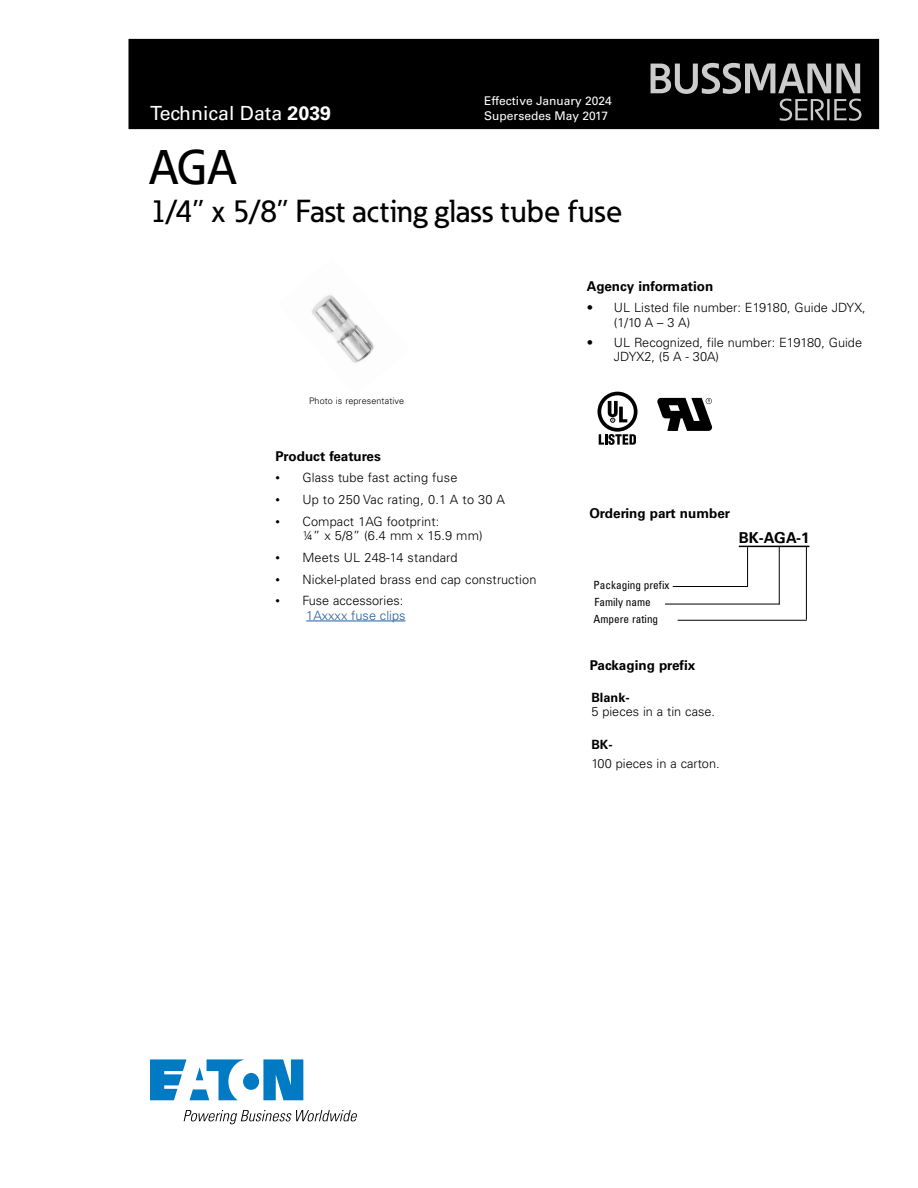
<style>
.page{position:relative;width:918px;height:1188px;background:#fff}
.page>*{position:absolute;margin:0;border:0;box-sizing:border-box;transform-origin:0 0}
.t1{font:500 48px "Eaton";color:#000}
.t2{font:500 31.5px "Eaton";letter-spacing:.005em;color:#000}
.t3{font:19.5px "Univers LT Std";color:#fff}
.t4{font:700 15px "Univers LT Std";color:#000}
.t5{font:700 13.5px "Univers LT Std";color:#000}
.t6{font:300 12.75px/14.2px "Univers LT Std";color:#000}
.t7{font:700 12.75px "Univers LT Std";color:#000}
.t8{font:12px/15px "Univers LT Std";color:#fff}
.t9{font:condensed 11.25px/17.1px "Univers LT Std";color:#000}
.t10{font:300 9px "Univers LT Std";letter-spacing:.01em;color:#000}
.s1{font-weight:700}
.s2{font-size:9px}
.s3{color:#215e9e}
</style>
<div class="page">
<div style="left:129px;top:39px;width:750px;height:90px;background:#000"></div>
<svg style="left:651px;top:63px;width:210px;height:58px"></svg>
<svg style="left:150px;top:1059px;width:153px;height:41px"></svg>
<svg style="left:184px;top:1110px;width:173px;height:14px"></svg>
<hr style="left:306px;top:621px;width:99px;height:1px;background:#215e9e">
<hr style="left:739px;top:546px;width:70px;height:1px;background:#000">
<hr style="left:747px;top:547px;width:1px;height:39px;background:#000">
<hr style="left:673px;top:586px;width:75px;height:1px;background:#000">
<hr style="left:806px;top:546px;width:1px;height:74px;background:#000">
<hr style="left:678px;top:620px;width:129px;height:1px;background:#000">
<hr style="left:779px;top:546px;width:1px;height:58px;background:#000">
<hr style="left:665px;top:604px;width:115px;height:1px;background:#000">
<img style="left:311px;top:295px;width:63px;height:68px">
<svg style="left:598px;top:392px;width:40px;height:53px"></svg>
<svg style="left:657px;top:398px;width:55px;height:33px"></svg>
<h3 class="t3" style="left:150px;top:102px;width:183px">Technical Data <span class="s1">2039</span></h3>
<p class="t8" style="left:484px;top:93px;width:129px">Effective January 2024<br>Supersedes May 2017</p>
<h1 class="t1" style="left:150px;top:138px;width:87px">AGA</h1>
<h2 class="t2" style="left:150px;top:191px;width:474px">1/4” x 5/8” Fast acting glass tube fuse</h2>
<p class="t10" style="left:309px;top:396px;width:97px">Photo is representative</p>
<p class="t5" style="left:275px;top:448px;width:107px">Product features</p>
<p class="t6" style="left:275px;top:471px;width:184px"><span class="s2">•</span> Glass tube fast acting fuse</p>
<p class="t6" style="left:275px;top:493px;width:231px"><span class="s2">•</span> Up to 250 Vac rating, 0.1 A to 30 A</p>
<p class="t6" style="left:302px;top:514px;width:182px;text-indent:-27px"><span class="s2">•</span> Compact 1AG footprint:<br>¼” x 5/8” (6.4 mm x 15.9 mm)</p>
<p class="t6" style="left:275px;top:550px;width:184px"><span class="s2">•</span> Meets UL 248-14 standard</p>
<p class="t6" style="left:275px;top:572px;width:263px"><span class="s2">•</span> Nickel-plated brass end cap construction</p>
<p class="t6" style="left:275px;top:594px;width:132px;text-align:right"><span class="s2">•</span> Fuse accessories:<br><span class="s3">1Axxxx fuse clips</span></p>
<p class="t5" style="left:587px;top:278px;width:128px">Agency information</p>
<p class="t6" style="left:614px;top:301px;width:253px;text-indent:-27px">• UL Listed file number: E19180, Guide JDYX, (1/10 A – 3 A)</p>
<p class="t6" style="left:614px;top:335px;width:250px;text-indent:-27px">• UL Recognized, file number: E19180, Guide<br>JDYX2, (5 A - 30A)</p>
<p class="t5" style="left:589px;top:505px;width:142px">Ordering part number</p>
<p class="t4" style="left:739px;top:529px;width:72px">BK-AGA-1</p>
<p class="t9" style="left:594px;top:577px;width:77px">Packaging prefix<br>Family name</p>
<p class="t9" style="left:594px;top:611px;width:66px">Ampere rating</p>
<p class="t5" style="left:590px;top:658px;width:107px">Packaging prefix</p>
<p class="t7" style="left:591px;top:690px;width:40px">Blank-</p>
<p class="t6" style="left:591px;top:705px;width:125px">5 pieces in a tin case.</p>
<p class="t7" style="left:591px;top:737px;width:23px">BK-</p>
<p class="t6" style="left:591px;top:756px;width:130px">100 pieces in a carton.</p>
</div>
